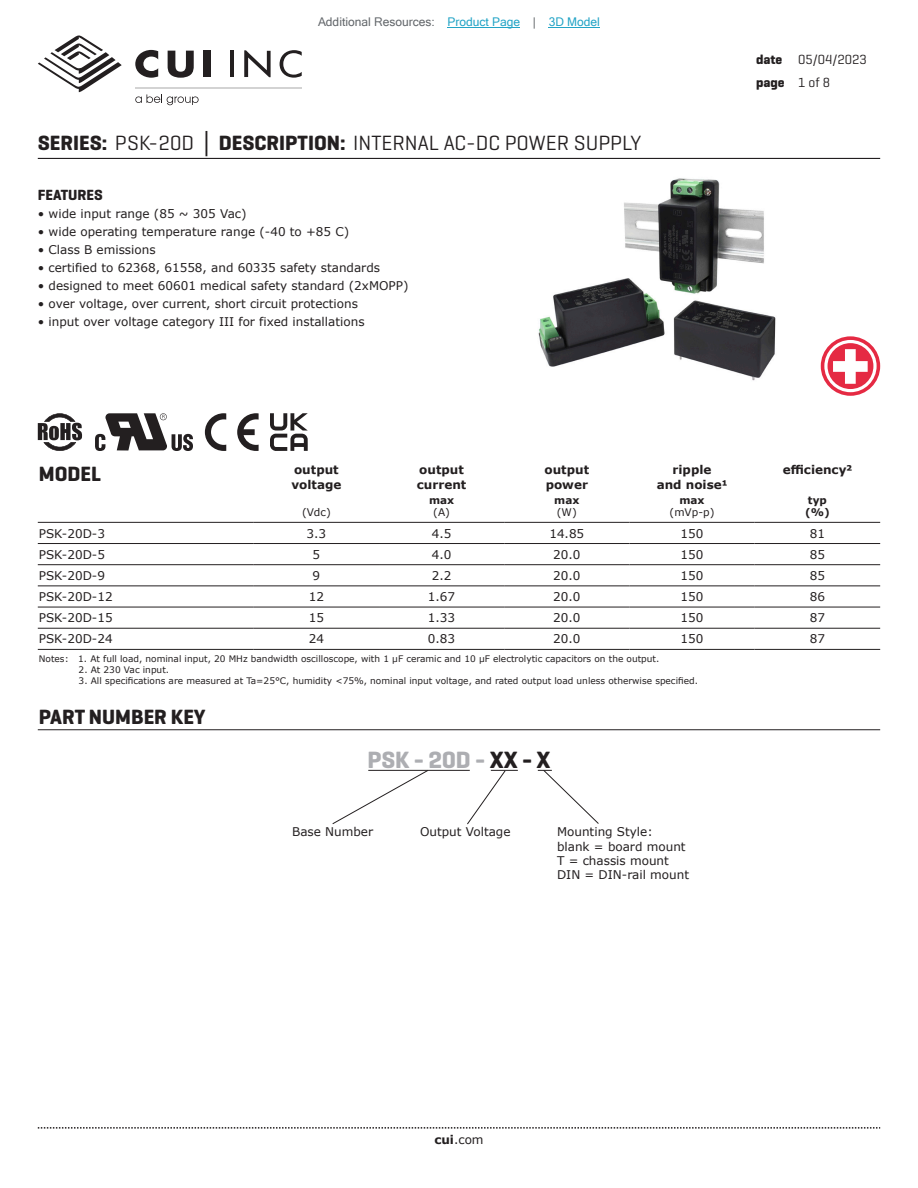
<style>
.page{position:relative;width:918px;height:1188px;background:#fff}
.page>*{position:absolute;margin:0;border:0;box-sizing:border-box;transform-origin:0 0}
.t1{font:700 24px "Geogrotesque";color:#adaeb2}
.t2{font:21px "Geogrotesque";color:#231f20}
.t3{font:700 21px "Geogrotesque";color:#231f20}
.t4{font:700 15px "Geogrotesque";color:#231f20}
.t5{font:13.5px/22.5px "Geogrotesque";color:#231f20}
.t6{font:12px/14.4px "Verdana";color:#231f20}
.t7{font:700 12px/14.4px "Verdana";color:#231f20}
.t8{font:12px "Microsoft Sans Serif";color:#63676b}
.t9{font:10.5px "Verdana";color:#231f20}
.t10{font:700 10.5px/12.6px "Verdana";color:#231f20}
.t11{font:9px "Verdana";color:#231f20}
.s1{color:#23a4c6}
.s2{font-weight:700}
.s3{font-family:"Verdana";font-weight:700}
.s4{color:#231f20}
</style>
<div class="page">
<svg style="left:38px;top:1127px;width:842px;height:2px"></svg>
<hr style="left:38px;top:158px;width:842px;height:1px;background:#231f20">
<svg style="left:38px;top:35px;width:84px;height:58px"></svg>
<hr style="left:230px;top:51px;width:4px;height:26px;background:#231f20">
<svg style="left:244px;top:50px;width:27px;height:27px"></svg>
<svg style="left:280px;top:50px;width:22px;height:28px"></svg>
<svg style="left:135px;top:50px;width:23px;height:28px"></svg>
<svg style="left:168px;top:51px;width:26px;height:27px"></svg>
<div style="left:203px;top:51px;width:8px;height:26px;background:#231f20"></div>
<svg style="left:135px;top:94px;width:64px;height:11px"></svg>
<hr style="left:135px;top:88px;width:167px;height:1px;background:#231f20">
<hr style="left:38px;top:522px;width:216px;height:1px;background:#231f20">
<hr style="left:254px;top:522px;width:125px;height:1px;background:#231f20">
<hr style="left:379px;top:522px;width:125px;height:1px;background:#231f20">
<hr style="left:504px;top:522px;width:125px;height:1px;background:#231f20">
<hr style="left:629px;top:522px;width:126px;height:1px;background:#231f20">
<hr style="left:755px;top:522px;width:125px;height:1px;background:#231f20">
<hr style="left:38px;top:543px;width:216px;height:1px;background:#231f20">
<hr style="left:254px;top:543px;width:125px;height:1px;background:#231f20">
<hr style="left:379px;top:543px;width:125px;height:1px;background:#231f20">
<hr style="left:504px;top:543px;width:125px;height:1px;background:#231f20">
<hr style="left:629px;top:543px;width:126px;height:1px;background:#231f20">
<hr style="left:755px;top:543px;width:125px;height:1px;background:#231f20">
<hr style="left:38px;top:564px;width:216px;height:1px;background:#231f20">
<hr style="left:254px;top:564px;width:125px;height:1px;background:#231f20">
<hr style="left:379px;top:564px;width:125px;height:1px;background:#231f20">
<hr style="left:504px;top:564px;width:125px;height:1px;background:#231f20">
<hr style="left:629px;top:564px;width:126px;height:1px;background:#231f20">
<hr style="left:755px;top:564px;width:125px;height:1px;background:#231f20">
<hr style="left:38px;top:586px;width:216px;height:1px;background:#231f20">
<hr style="left:254px;top:586px;width:125px;height:1px;background:#231f20">
<hr style="left:379px;top:586px;width:125px;height:1px;background:#231f20">
<hr style="left:504px;top:586px;width:125px;height:1px;background:#231f20">
<hr style="left:629px;top:586px;width:126px;height:1px;background:#231f20">
<hr style="left:755px;top:586px;width:125px;height:1px;background:#231f20">
<hr style="left:38px;top:607px;width:216px;height:1px;background:#231f20">
<hr style="left:254px;top:607px;width:125px;height:1px;background:#231f20">
<hr style="left:379px;top:607px;width:125px;height:1px;background:#231f20">
<hr style="left:504px;top:607px;width:125px;height:1px;background:#231f20">
<hr style="left:629px;top:607px;width:126px;height:1px;background:#231f20">
<hr style="left:755px;top:607px;width:125px;height:1px;background:#231f20">
<hr style="left:38px;top:628px;width:216px;height:1px;background:#231f20">
<hr style="left:254px;top:628px;width:125px;height:1px;background:#231f20">
<hr style="left:379px;top:628px;width:125px;height:1px;background:#231f20">
<hr style="left:504px;top:628px;width:125px;height:1px;background:#231f20">
<hr style="left:629px;top:628px;width:126px;height:1px;background:#231f20">
<hr style="left:755px;top:628px;width:125px;height:1px;background:#231f20">
<hr style="left:38px;top:649px;width:216px;height:1px;background:#231f20">
<hr style="left:254px;top:649px;width:125px;height:1px;background:#231f20">
<hr style="left:379px;top:649px;width:125px;height:1px;background:#231f20">
<hr style="left:504px;top:649px;width:125px;height:1px;background:#231f20">
<hr style="left:629px;top:649px;width:126px;height:1px;background:#231f20">
<hr style="left:755px;top:649px;width:125px;height:1px;background:#231f20">
<svg style="left:95px;top:413px;width:98px;height:38px"></svg>
<svg style="left:38px;top:413px;width:44px;height:38px"></svg>
<svg style="left:205px;top:413px;width:54px;height:38px"></svg>
<hr style="left:38px;top:729px;width:842px;height:1px;background:#231f20">
<hr style="left:368px;top:770px;width:102px;height:1px;background:#231f20">
<svg style="left:332px;top:769px;width:97px;height:55px"></svg>
<svg style="left:466px;top:770px;width:52px;height:55px"></svg>
<svg style="left:538px;top:769px;width:61px;height:55px"></svg>
<img style="left:538px;top:178px;width:283px;height:203px">
<svg style="left:270px;top:413px;width:38px;height:38px"></svg>
<svg style="left:821px;top:336px;width:59px;height:60px"></svg>
<hr style="left:448px;top:27px;width:72px;height:1px;background:#23a4c6">
<hr style="left:549px;top:27px;width:51px;height:1px;background:#23a4c6">
<p class="t8" style="left:318px;top:15px;width:283px">Additional Resources: <span class="s1">Product Page</span> | <span class="s1">3D Model</span></p>
<h2 class="t2" style="left:38px;top:130px;width:605px"><span class="s2">SERIES:</span> PSK-20D <span class="s3">│</span> <span class="s2">DESCRIPTION:</span> INTERNAL AC-DC POWER SUPPLY</h2>
<p class="t4" style="left:38px;top:186px;width:67px">FEATURES</p>
<p class="t6" style="left:38px;top:207px;width:210px">• wide input range (85 ~ 305 Vac)</p>
<p class="t6" style="left:38px;top:225px;width:313px">• wide operating temperature range (-40 to +85 C)</p>
<p class="t6" style="left:38px;top:243px;width:119px">• Class B emissions</p>
<p class="t6" style="left:38px;top:261px;width:344px">• certified to 62368, 61558, and 60335 safety standards</p>
<p class="t6" style="left:38px;top:279px;width:372px">• designed to meet 60601 medical safety standard (2xMOPP)</p>
<p class="t6" style="left:38px;top:297px;width:322px">• over voltage, over current, short circuit protections</p>
<p class="t6" style="left:38px;top:315px;width:328px">• input over voltage category III for fixed installations</p>
<p class="t5" style="left:756px;top:48px;width:112px"><span class="s2">date</span> 05/04/2023 <span class="s2">page</span> 1 of 8</p>
<h2 class="t3" style="left:39px;top:461px;width:64px">MODEL</h2>
<p class="t7" style="left:291px;top:462px;width:51px">output voltage</p>
<p class="t7" style="left:417px;top:462px;width:51px">output current</p>
<p class="t7" style="left:545px;top:462px;width:46px">output power</p>
<p class="t7" style="left:657px;top:462px;width:72px;text-align:center">ripple<br>and noise1</p>
<p class="t7" style="left:783px;top:462px;width:71px">efficiency2</p>
<p class="t9" style="left:302px;top:505px;width:30px">(Vdc)</p>
<p class="t10" style="left:805px;top:493px;width:26px">typ (%)</p>
<p class="t10" style="left:429px;top:493px;width:27px">max</p>
<p class="t9" style="left:433px;top:505px;width:18px">(A)</p>
<p class="t10" style="left:554px;top:493px;width:27px">max</p>
<p class="t9" style="left:557px;top:505px;width:21px">(W)</p>
<p class="t10" style="left:679px;top:493px;width:27px">max</p>
<p class="t9" style="left:670px;top:505px;width:46px">(mVp-p)</p>
<p class="t6" style="left:39px;top:526px;width:68px">PSK-20D-3</p>
<p class="t6" style="left:307px;top:526px;width:21px">3.3</p>
<p class="t6" style="left:432px;top:526px;width:21px">4.5</p>
<p class="t6" style="left:549px;top:526px;width:36px">14.85</p>
<p class="t6" style="left:681px;top:526px;width:24px">150</p>
<p class="t6" style="left:810px;top:526px;width:17px">81</p>
<p class="t6" style="left:39px;top:547px;width:68px">PSK-20D-5</p>
<p class="t6" style="left:313px;top:547px;width:9px">5</p>
<p class="t6" style="left:432px;top:547px;width:21px">4.0</p>
<p class="t6" style="left:553px;top:547px;width:29px">20.0</p>
<p class="t6" style="left:681px;top:547px;width:24px">150</p>
<p class="t6" style="left:810px;top:547px;width:17px">85</p>
<p class="t6" style="left:39px;top:568px;width:68px">PSK-20D-9</p>
<p class="t6" style="left:313px;top:568px;width:9px">9</p>
<p class="t6" style="left:432px;top:568px;width:21px">2.2</p>
<p class="t6" style="left:553px;top:568px;width:29px">20.0</p>
<p class="t6" style="left:681px;top:568px;width:24px">150</p>
<p class="t6" style="left:810px;top:568px;width:17px">85</p>
<p class="t6" style="left:39px;top:589px;width:75px">PSK-20D-12</p>
<p class="t6" style="left:309px;top:589px;width:17px">12</p>
<p class="t6" style="left:428px;top:589px;width:29px">1.67</p>
<p class="t6" style="left:553px;top:589px;width:29px">20.0</p>
<p class="t6" style="left:681px;top:589px;width:24px">150</p>
<p class="t6" style="left:810px;top:589px;width:17px">86</p>
<p class="t6" style="left:39px;top:611px;width:75px">PSK-20D-15</p>
<p class="t6" style="left:309px;top:611px;width:17px">15</p>
<p class="t6" style="left:428px;top:611px;width:29px">1.33</p>
<p class="t6" style="left:553px;top:611px;width:29px">20.0</p>
<p class="t6" style="left:681px;top:611px;width:24px">150</p>
<p class="t6" style="left:810px;top:611px;width:17px">87</p>
<p class="t6" style="left:39px;top:632px;width:75px">PSK-20D-24</p>
<p class="t6" style="left:309px;top:632px;width:17px">24</p>
<p class="t6" style="left:428px;top:632px;width:29px">0.83</p>
<p class="t6" style="left:553px;top:632px;width:29px">20.0</p>
<p class="t6" style="left:681px;top:632px;width:24px">150</p>
<p class="t6" style="left:810px;top:632px;width:17px">87</p>
<p class="t11" style="left:39px;top:653px;width:622px">Notes: 1. At full load, nominal input, 20 MHz bandwidth oscilloscope, with 1 µF ceramic and 10 µF electrolytic capacitors on the output.</p>
<p class="t11" style="left:79px;top:664px;width:92px">2. At 230 Vac input.</p>
<p class="t11" style="left:79px;top:674px;width:621px">3. All specifications are measured at Ta=25°C, humidity &lt;75%, nominal input voltage, and rated output load unless otherwise specified.</p>
<h2 class="t3" style="left:39px;top:704px;width:168px">PART NUMBER KEY</h2>
<h1 class="t1" style="left:367px;top:745px;width:185px">PSK - 20D - <span class="s4">XX - X</span></h1>
<p class="t6" style="left:292px;top:825px;width:83px">Base Number</p>
<p class="t6" style="left:420px;top:825px;width:92px">Output Voltage</p>
<p class="t6" style="left:557px;top:825px;width:134px">Mounting Style:<br>blank = board mount<br>T = chassis mount<br>DIN = DIN-rail mount</p>
<p class="t6" style="left:434px;top:1132px;width:51px"><span class="s2">cui</span>.com</p>
</div>
